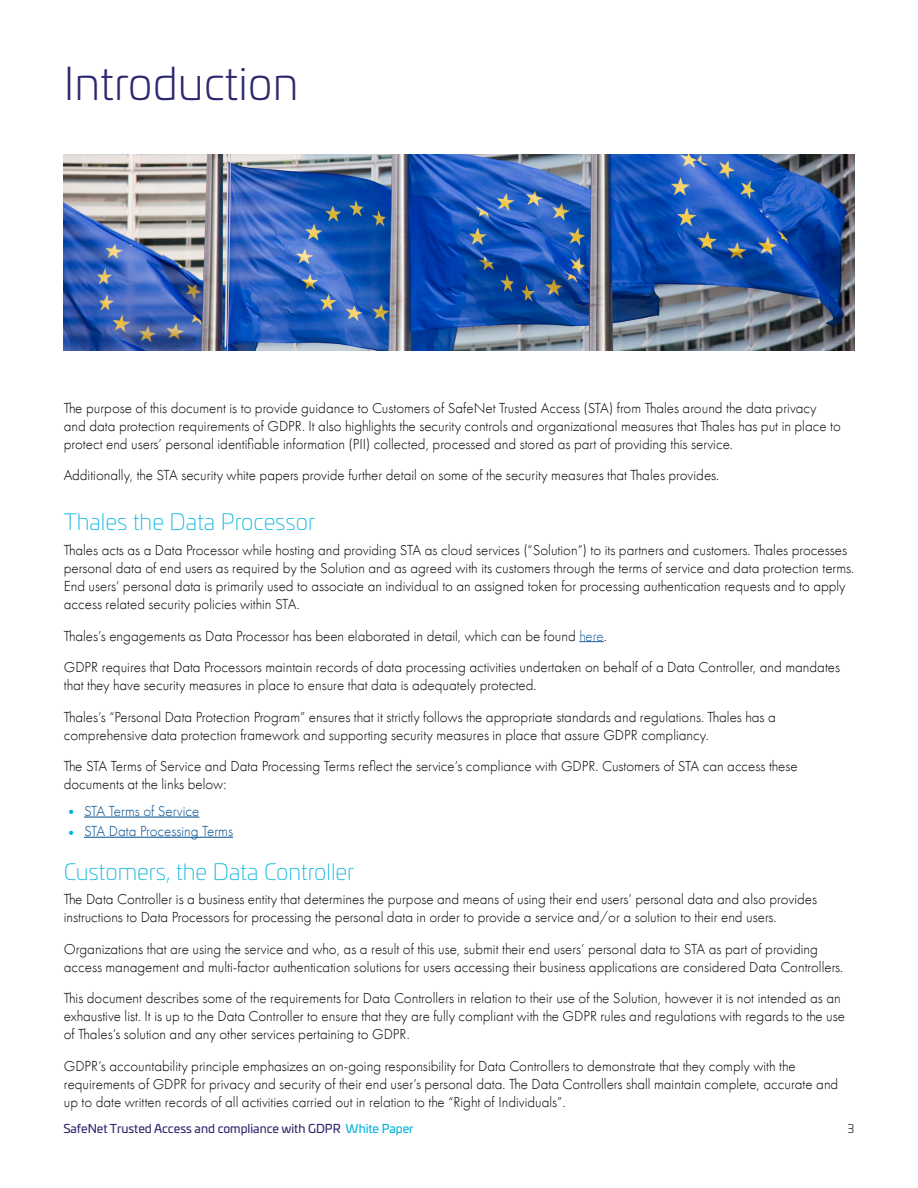
<style>
.page{position:relative;width:918px;height:1188px;background:#fff}
.page>*{position:absolute;margin:0;border:0;box-sizing:border-box;transform-origin:0 0}
.t1{font:300 45px "Univia Pro";color:#2c286d}
.t2{font:200 22.5px "Univia Pro";color:#00b4dd}
.t3{font:300 15px/18px "Futura PT";color:#000}
.t4{font:300 15px "Futura PT";color:#004d8f}
.t5{font:12px "Univia Pro";color:#2c286d}
.t6{font:300 12px "Univia Pro";color:#000}
.s1{color:#215f9f}
.s2{font-weight:700;color:#00b4dd}
.s3{color:#00b4dd}
</style>
<div class="page">
<svg style="left:579px;top:641px;width:25px;height:1px"></svg>
<hr style="left:84px;top:817px;width:115px;height:1px;background:#004d8f">
<hr style="left:84px;top:837px;width:149px;height:1px;background:#004d8f">
<img style="left:64px;top:155px;width:790px;height:196px">
<h1 class="t1" style="left:64px;top:51px;width:236px">Introduction</h1>
<p class="t3" style="left:64px;top:399px;width:779px">The purpose of this document is to provide guidance to Customers of SafeNet Trusted Access (STA) from Thales around the data privacy and data protection requirements of GDPR. It also highlights the security controls and organizational measures that Thales has put in place to protect end users’ personal identifiable information (PII) collected, processed and stored as part of providing this service.</p>
<p class="t3" style="left:64px;top:466px;width:657px">Additionally, the STA security white papers provide further detail on some of the security measures that Thales provides.</p>
<h2 class="t2" style="left:64px;top:506px;width:253px">Thales the Data Processor</h2>
<p class="t3" style="left:64px;top:541px;width:792px">Thales acts as a Data Processor while hosting and providing STA as cloud services (“Solution”) to its partners and customers. Thales processes personal data of end users as required by the Solution and as agreed with its customers through the terms of service and data protection terms.<br>End users’ personal data is primarily used to associate an individual to an assigned token for processing authentication requests and to apply access related security policies within STA.</p>
<p class="t3" style="left:64px;top:620px;width:778px;line-height:31.5px">Thales’s engagements as Data Processor has been elaborated in detail, which can be found <span class="s1">here</span>.<br>GDPR requires that Data Processors maintain records of data processing activities undertaken on behalf of a Data Controller, and mandates</p>
<p class="t3" style="left:64px;top:669px;width:714px;line-height:31.5px">that they have security measures in place to ensure that data is adequately protected.<br>Thales’s “Personal Data Protection Program” ensures that it strictly follows the appropriate standards and regulations. Thales has a</p>
<p class="t3" style="left:64px;top:719px;width:735px;line-height:31.5px">comprehensive data protection framework and supporting security measures in place that assure GDPR compliancy.<br>The STA Terms of Service and Data Processing Terms reflect the service’s compliance with GDPR. Customers of STA can access these</p>
<p class="t3" style="left:64px;top:775px;width:164px">documents at the links below:</p>
<p class="t4" style="left:64px;top:802px;width:137px"><span class="s2">•</span> STA Terms of Service</p>
<p class="t4" style="left:64px;top:823px;width:171px"><span class="s2">•</span> STA Data Processing Terms</p>
<h2 class="t2" style="left:64px;top:856px;width:292px">Customers, the Data Controller</h2>
<p class="t3" style="left:64px;top:890px;width:755px">The Data Controller is a business entity that determines the purpose and means of using their end users’ personal data and also provides instructions to Data Processors for processing the personal data in order to provide a service and/or a solution to their end users.</p>
<p class="t3" style="left:64px;top:940px;width:781px">Organizations that are using the service and who, as a result of this use, submit their end users’ personal data to STA as part of providing access management and multi-factor authentication solutions for users accessing their business applications are considered Data Controllers.</p>
<p class="t3" style="left:64px;top:989px;width:783px">This document describes some of the requirements for Data Controllers in relation to their use of the Solution, however it is not intended as an exhaustive list. It is up to the Data Controller to ensure that they are fully compliant with the GDPR rules and regulations with regards to the use of Thales’s solution and any other services pertaining to GDPR.</p>
<p class="t3" style="left:64px;top:1057px;width:776px">GDPR’s accountability principle emphasizes an on-going responsibility for Data Controllers to demonstrate that they comply with the requirements of GDPR for privacy and security of their end user’s personal data. The Data Controllers shall maintain complete, accurate and up to date written records of all activities carried out in relation to the “Right of Individuals”.</p>
<p class="t5" style="left:63px;top:1119px;width:352px">SafeNet Trusted Access and compliance with GDPR <span class="s3">White Paper</span></p>
<p class="t6" style="left:847px;top:1120px;width:8px">3</p>
</div>
